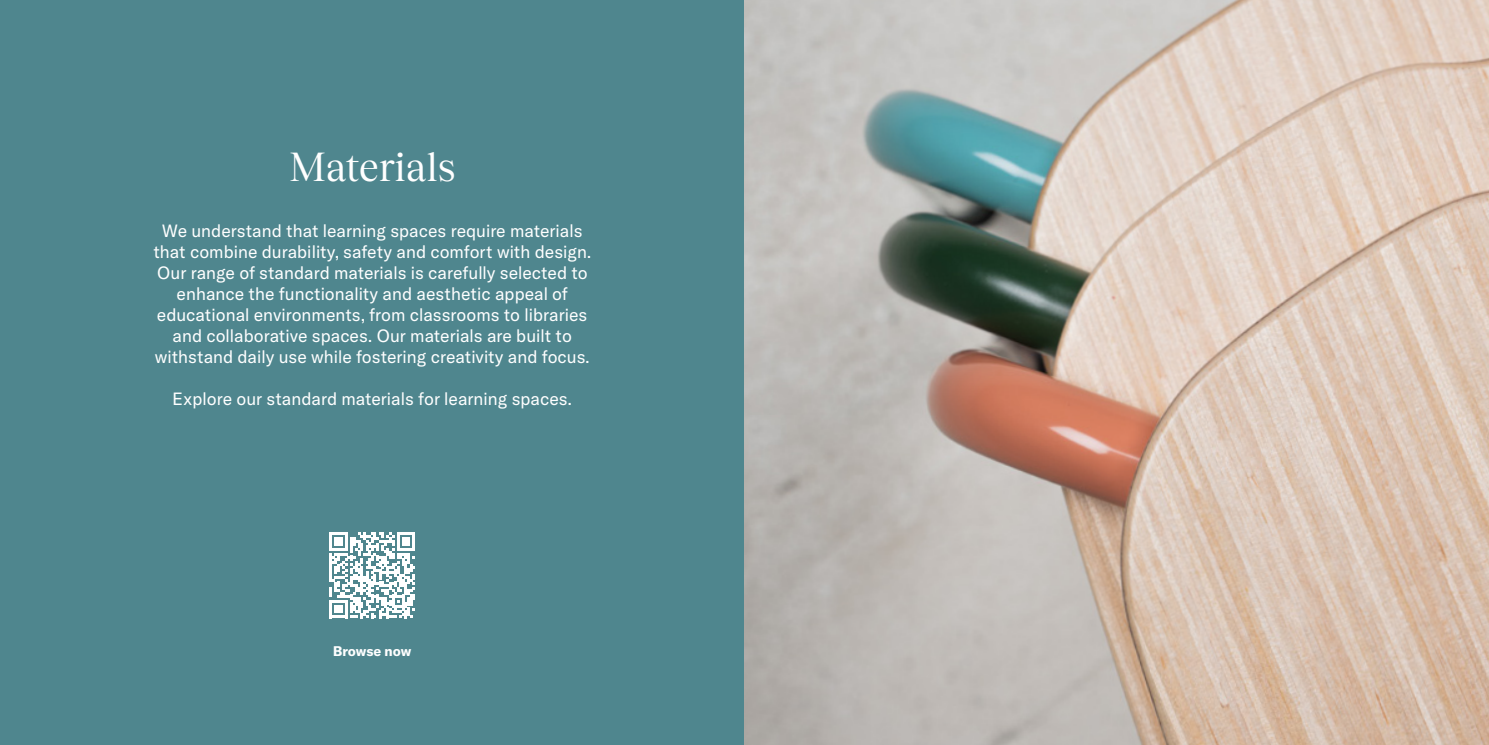
<style>
.page{position:relative;width:1489px;height:745px;background:#fff}
.page>*{position:absolute;margin:0;border:0;box-sizing:border-box;transform-origin:0 0}
.t1{font:40px "Tobias";color:#fff}
.t2{font:17.5px/21px "GT America";color:#fff;text-align:center}
.t3{font:700 13.75px "GT America";letter-spacing:-.005em;color:#fff}
</style>
<div class="page">
<div style="left:0;top:0;width:744px;height:744px;background:#4f868e"></div>
<svg style="left:329px;top:532px;width:86px;height:85px"></svg>
<img style="left:744px;top:0;width:744px;height:744px">
<h1 class="t1" style="left:289px;top:136px;width:168px">Materials</h1>
<p class="t2" style="left:153px;top:220px;width:439px">We understand that learning spaces require materials that combine durability, safety and comfort with design.<br>Our range of standard materials is carefully selected to enhance the functionality and aesthetic appeal of educational environments, from classrooms to libraries and collaborative spaces. Our materials are built to withstand daily use while fostering creativity and focus.</p>
<p class="t2" style="left:173px;top:388px;width:400px">Explore our standard materials for learning spaces.</p>
<p class="t3" style="left:333px;top:642px;width:80px">Browse now</p>
</div>
